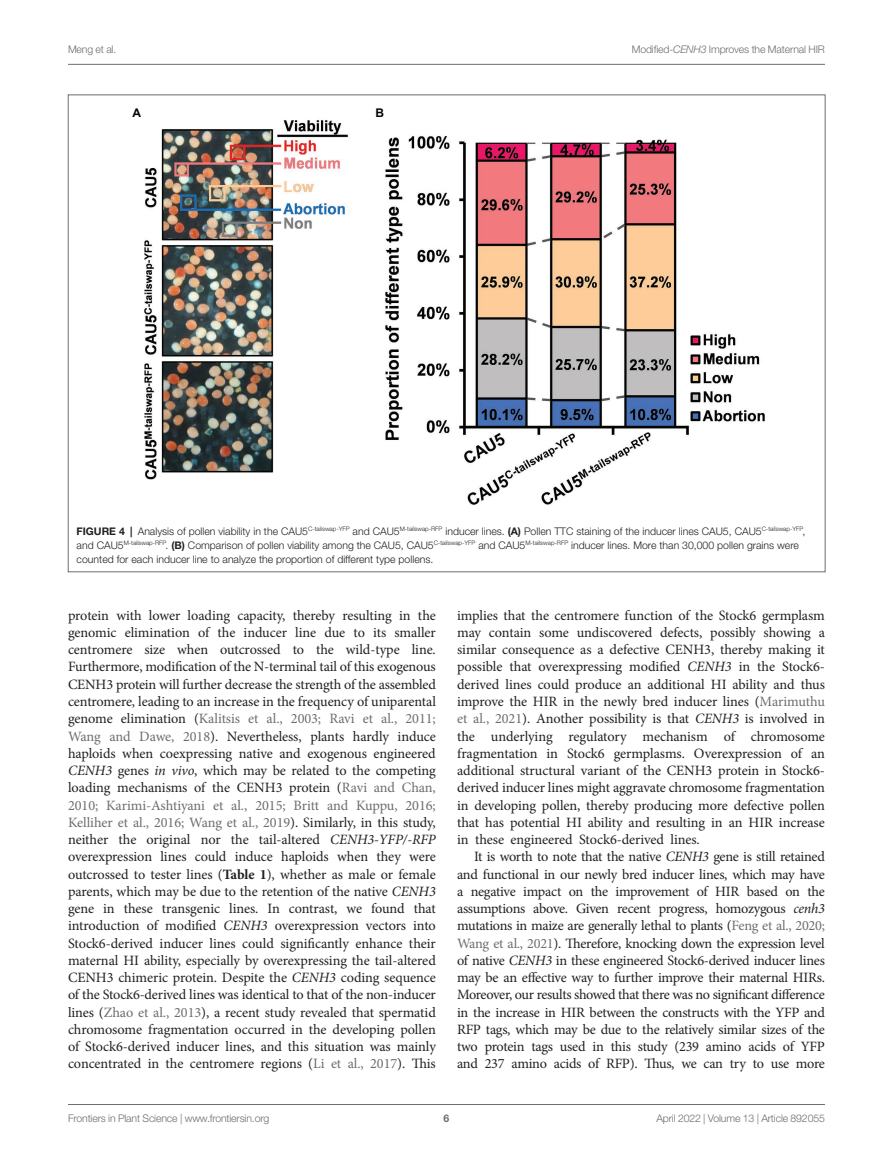
<style>
.page{position:relative;width:893px;height:1170px;background:#fff}
.page>*{position:absolute;margin:0;border:0;box-sizing:border-box;transform-origin:0 0}
.TEXT{font:14.25px/17.2px "Minion Pro";letter-spacing:-.01em;color:#231f20;text-align:justify}
.t1{font:700 12px "Arial";color:#040503}
.FIG_LEG{font:300 10.5px/14.2px "Helvetica Neue LT Std";color:#231f20}
.t2{font:300 10.5px "Helvetica Neue LT Std";letter-spacing:-.015em;color:#6c6d70}
.t3{font:700 10.5px "Helvetica Neue LT Std";color:#6c6d70}
.s1{font-style:italic}
.s2{font-weight:700}
.s3{color:#6c6d70}
</style>
<div class="page">
<hr style="left:68px;top:64px;width:757px;height:1px;background:#6c6d70">
<hr style="left:68px;top:1104px;width:757px;height:1px;background:#6c6d70">
<img style="left:144px;top:120px;width:621px;height:385px">
<p class="t2" style="left:68px;top:42px;width:50px">Meng et al.</p>
<p class="t2" style="left:632px;top:42px;width:195px">Modified-<span class="s1">CENH3</span> Improves the Maternal HIR</p>
<p class="t1" style="left:133px;top:104px;width:10px">A</p>
<p class="t1" style="left:375px;top:104px;width:10px">B</p>
<p class="FIG_LEG" style="left:77px;top:523px;width:730px"><span class="s2">FIGURE 4 |</span> Analysis of pollen viability in the CAU5<sup>C-tailswap-YFP</sup> and CAU5<sup>M-tailswap-RFP</sup> inducer lines. <span class="s2">(A)</span> Pollen TTC staining of the inducer lines CAU5, CAU5<sup>C-tailswap-YFP</sup>, and CAU5<sup>M-tailswap-RFP</sup>. <span class="s2">(B)</span> Comparison of pollen viability among the CAU5, CAU5<sup>C-tailswap-YFP</sup> and CAU5<sup>M-tailswap-RFP</sup> inducer lines. More than 30,000 pollen grains were counted for each inducer line to analyze the proportion of different type pollens.</p>
<p class="TEXT" style="left:68px;top:606px;width:369px">protein with lower loading capacity, thereby resulting in the genomic elimination of the inducer line due to its smaller centromere size when outcrossed to the wild-type line.<br>Furthermore, modification of the N-terminal tail of this exogenous CENH3 protein will further decrease the strength of the assembled centromere, leading to an increase in the frequency of uniparental genome elimination (<span class="s3">Kalitsis et al., 2003; Ravi et al., 2011; Wang and Dawe, 2018</span>). Nevertheless, plants hardly induce haploids when coexpressing native and exogenous engineered <span class="s1">CENH3</span> genes <span class="s1">in vivo</span>, which may be related to the competing loading mechanisms of the CENH3 protein (<span class="s3">Ravi and Chan, 2010; Karimi-Ashtiyani et al., 2015; Britt and Kuppu, 2016; Kelliher et al., 2016; Wang et al., 2019</span>). Similarly, in this study, neither the original nor the tail-altered <span class="s1">CENH3-YFP/-RFP </span>overexpression lines could induce haploids when they were outcrossed to tester lines (<span class="s2">Table 1</span>), whether as male or female parents, which may be due to the retention of the native <span class="s1">CENH3 </span>gene in these transgenic lines. In contrast, we found that introduction of modified <span class="s1">CENH3</span> overexpression vectors into Stock6-derived inducer lines could significantly enhance their maternal HI ability, especially by overexpressing the tail-altered CENH3 chimeric protein. Despite the <span class="s1">CENH3</span> coding sequence of the Stock6-derived lines was identical to that of the non-inducer lines (<span class="s3">Zhao et al., 2013</span>), a recent study revealed that spermatid chromosome fragmentation occurred in the developing pollen of Stock6-derived inducer lines, and this situation was mainly concentrated in the centromere regions (<span class="s3">Li et al., 2017</span>). This</p>
<p class="TEXT" style="left:457px;top:606px;width:369px">implies that the centromere function of the Stock6 germplasm may contain some undiscovered defects, possibly showing a similar consequence as a defective CENH3, thereby making it possible that overexpressing modified <span class="s1">CENH3</span> in the Stock6- derived lines could produce an additional HI ability and thus improve the HIR in the newly bred inducer lines (<span class="s3">Marimuthu et al., 2021</span>). Another possibility is that <span class="s1">CENH3</span> is involved in the underlying regulatory mechanism of chromosome fragmentation in Stock6 germplasms. Overexpression of an additional structural variant of the CENH3 protein in Stock6- derived inducer lines might aggravate chromosome fragmentation in developing pollen, thereby producing more defective pollen that has potential HI ability and resulting in an HIR increase in these engineered Stock6-derived lines.</p>
<p class="TEXT" style="left:457px;top:848px;width:369px;text-indent:17px">It is worth to note that the native <span class="s1">CENH3</span> gene is still retained and functional in our newly bred inducer lines, which may have a negative impact on the improvement of HIR based on the assumptions above. Given recent progress, homozygous <span class="s1">cenh3 </span>mutations in maize are generally lethal to plants (<span class="s3">Feng et al., 2020; Wang et al., 2021</span>). Therefore, knocking down the expression level of native <span class="s1">CENH3</span> in these engineered Stock6-derived inducer lines may be an effective way to further improve their maternal HIRs.<br>Moreover, our results showed that there was no significant difference in the increase in HIR between the constructs with the YFP and RFP tags, which may be due to the relatively similar sizes of the two protein tags used in this study (239 amino acids of YFP and 237 amino acids of RFP). Thus, we can try to use more</p>
<p class="t2" style="left:68px;top:1111px;width:203px">Frontiers in Plant Science | www.frontiersin.org</p>
<p class="t3" style="left:444px;top:1111px;width:7px">6</p>
<p class="t2" style="left:656px;top:1111px;width:170px">April 2022 | Volume 13 | Article 892055</p>
</div>
